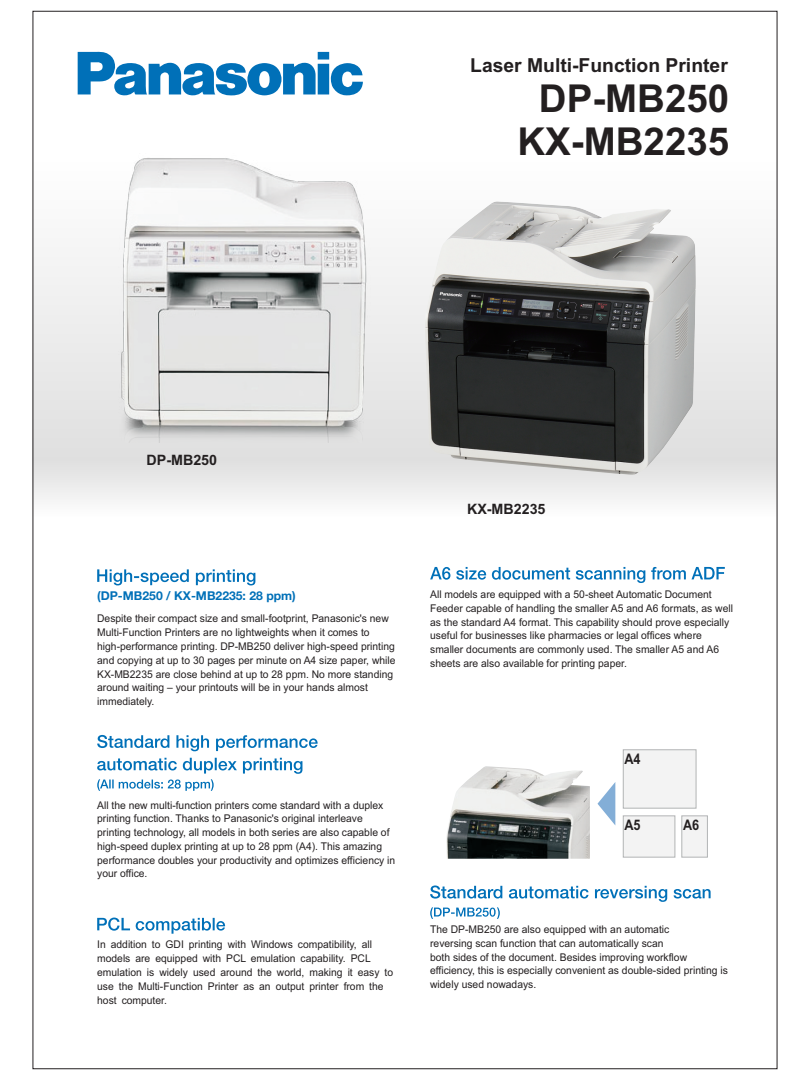
<style>
.page{position:relative;width:810px;height:1080px;background:#fff}
.page>*{position:absolute;margin:0;border:0;box-sizing:border-box;transform-origin:0 0}
.t1{font:700 38.5px/43px "Arial";color:#231f20;text-align:center}
.t2{font:700 19.38px "Arial";color:#231f20}
.t3{font:700 14.62px "Arial";color:#231f20;scale:.87 1}
.t4{font:700 14.25px "Arial";color:#231f20}
.t5{font:700 12.12px "Helvetica Neue";color:#0070b8}
.t6{font:10.62px/13.8px "Arial";color:#231f20}
</style>
<div class="page">
<img style="left:110px;top:153px;width:267px;height:289px">
<svg style="left:97px;top:569px;width:158px;height:16px"></svg>
<svg style="left:97px;top:735px;width:221px;height:16px"></svg>
<svg style="left:97px;top:758px;width:205px;height:33px"></svg>
<svg style="left:430px;top:886px;width:281px;height:33px"></svg>
<svg style="left:97px;top:918px;width:128px;height:16px"></svg>
<svg style="left:430px;top:567px;width:295px;height:16px"></svg>
<img style="left:446px;top:766px;width:144px;height:93px">
<div style="left:623px;top:750px;width:73px;height:58px;background:#f3f3f3;border:1px solid #b2b4b5"></div>
<div style="left:623px;top:816px;width:52px;height:41px;background:#f3f3f3;border:1px solid #b2b4b5"></div>
<div style="left:682px;top:816px;width:26px;height:41px;background:#f3f3f3;border:1px solid #b2b4b5"></div>
<svg style="left:598px;top:782px;width:17px;height:43px"></svg>
<svg style="left:78px;top:52px;width:285px;height:44px"></svg>
<img style="left:425px;top:201px;width:271px;height:274px">
<h2 class="t2" style="left:470px;top:58px;width:259px">Laser Multi-Function Printer</h2>
<h1 class="t1" style="left:518px;top:80px;width:213px">DP-MB250<br>KX-MB2235</h1>
<h3 class="t4" style="left:147px;top:454px;width:72px">DP-MB250</h3>
<p class="t5" style="left:97px;top:588px;width:200px">(DP-MB250 / KX-MB2235: 28 ppm)</p>
<p class="t6" style="left:97px;top:613px;width:300px">Despite their compact size and small-footprint, Panasonic's new Multi-Function Printers are no lightweights when it comes to high-performance printing. DP-MB250 deliver high-speed printing and copying at up to 30 pages per minute on A4 size paper, while KX-MB2235 are close behind at up to 28 ppm. No more standing around waiting – your printouts will be in your hands almost immediately.</p>
<p class="t6" style="left:97px;top:799px;width:300px">All the new multi-function printers come standard with a duplex printing function. Thanks to Panasonic's original interleave printing technology, all models in both series are also capable of high-speed duplex printing at up to 28 ppm (A4). This amazing performance doubles your productivity and optimizes efficiency in your office.</p>
<p class="t6" style="left:97px;top:938px;width:298px">In addition to GDI printing with Windows compatibility, all models are equipped with PCL emulation capability. PCL emulation is widely used around the world, making it easy to use the Multi-Function Printer as an output printer from the host computer.</p>
<h3 class="t4" style="left:467px;top:504px;width:80px">KX-MB2235</h3>
<p class="t6" style="left:430px;top:589px;width:304px">All models are equipped with a 50-sheet Automatic Document Feeder capable of handling the smaller A5 and A6 formats, as well as the standard A4 format. This capability should prove especially useful for businesses like pharmacies or legal offices where smaller documents are commonly used. The smaller A5 and A6 sheets are also available for printing paper.</p>
<h3 class="t3" style="left:624px;top:753px;width:20px">A4</h3>
<h3 class="t3" style="left:624px;top:819px;width:20px">A5</h3>
<h3 class="t3" style="left:683px;top:819px;width:20px">A6</h3>
<p class="t6" style="left:430px;top:924px;width:299px">The DP-MB250 are also equipped with an automatic<br>reversing scan function that can automatically scan<br>both sides of the document. Besides improving workflow efficiency, this is especially convenient as double-sided printing is widely used nowadays.</p>
</div>
